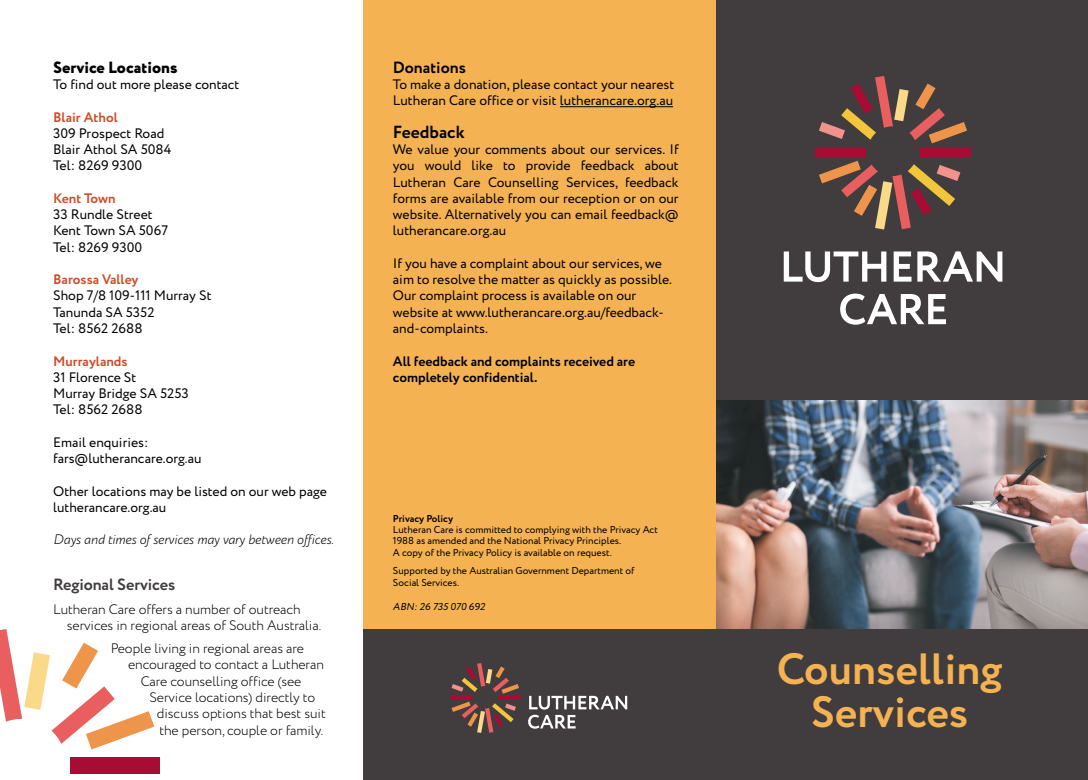
<style>
.page{position:relative;width:1088px;height:780px;background:#fff}
.page>*{position:absolute;margin:0;border:0;box-sizing:border-box;transform-origin:0 0}
.Location_Heading{font:700 43.75px/42.5px "Circe";color:#f4b253;text-align:center}
.Brochure_-_Body{font:700 17.5px "Circe";color:#000}
.Brochure_-_Body-2{font:800 16.25px "Circe";color:#000}
.Brochure_-_Crosshead{font:700 16.25px "Circe";letter-spacing:-.005em;color:#413c3d}
.Brochure_-_Body-3{font:700 16.25px "Circe";color:#000}
.Brochure_-_Body-4{font:13.75px/16.2px "Circe";color:#000}
.Brochure_-_Body-5{font:300 13.75px/16.2px "Circe";letter-spacing:-.005em;color:#000}
.Brochure_-_Body-6{font:700 13.75px/16.2px "Circe";color:#000}
.Brochure_-_Body-7{font:italic 300 13.75px "Circe";color:#000}
.Brochure_-_Body-8{font:700 13.75px "Circe";color:#cd4c28}
.FOLIO{font:10px/11.2px "Circe";color:#000}
.FOLIO-2{font:italic 10px "Circe";color:#000}
.FOLIO-3{font:700 10px "Circe";color:#000}
</style>
<div class="page">
<div style="left:716px;top:0;width:372px;height:402px;background:#413c3d"></div>
<img style="left:716px;top:400px;width:372px;height:229px">
<div style="left:363px;top:0;width:353px;height:639px;background:#f4b253"></div>
<div style="left:363px;top:629px;width:725px;height:151px;background:#413c3d"></div>
<div style="left:920px;top:148px;width:50px;height:9px;background:#a80b34"></div>
<div style="left:816px;top:148px;width:50px;height:9px;background:#a80b34"></div>
<svg style="left:819px;top:76px;width:148px;height:67px"></svg>
<svg style="left:819px;top:161px;width:141px;height:68px"></svg>
<svg style="left:784px;top:251px;width:102px;height:31px"></svg>
<svg style="left:893px;top:251px;width:18px;height:30px"></svg>
<svg style="left:917px;top:251px;width:85px;height:30px"></svg>
<svg style="left:840px;top:293px;width:106px;height:31px"></svg>
<div style="left:498px;top:695px;width:22px;height:5px;background:#a80b34"></div>
<div style="left:450px;top:695px;width:23px;height:5px;background:#a80b34"></div>
<svg style="left:451px;top:663px;width:68px;height:30px"></svg>
<svg style="left:451px;top:701px;width:65px;height:32px"></svg>
<svg style="left:528px;top:695px;width:99px;height:33px"></svg>
<hr style="left:560px;top:106px;width:113px;height:1px;background:#000">
<div style="left:71px;top:757px;width:89px;height:17px;background:#a80b34"></div>
<svg style="left:0;top:629px;width:154px;height:120px"></svg>
<p class="Brochure_-_Body-2" style="left:53px;top:56px;width:126px">Service Locations</p>
<p class="Brochure_-_Body-4" style="left:53px;top:77px;width:188px">To find out more please contact</p>
<p class="Brochure_-_Body-8" style="left:53px;top:108px;width:66px">Blair Athol</p>
<p class="Brochure_-_Body-4" style="left:53px;top:125px;width:113px">309 Prospect Road</p>
<p class="Brochure_-_Body-4" style="left:53px;top:142px;width:120px">Blair Athol SA 5084</p>
<p class="Brochure_-_Body-4" style="left:53px;top:158px;width:91px">Tel: 8269 9300</p>
<p class="Brochure_-_Body-8" style="left:53px;top:189px;width:64px">Kent Town</p>
<p class="Brochure_-_Body-4" style="left:53px;top:207px;width:101px">33 Rundle Street</p>
<p class="Brochure_-_Body-4" style="left:53px;top:223px;width:116px">Kent Town SA 5067</p>
<p class="Brochure_-_Body-4" style="left:53px;top:239px;width:91px">Tel: 8269 9300</p>
<p class="Brochure_-_Body-8" style="left:53px;top:270px;width:87px">Barossa Valley</p>
<p class="Brochure_-_Body-4" style="left:53px;top:288px;width:160px">Shop 7/8 109-111 Murray St</p>
<p class="Brochure_-_Body-4" style="left:53px;top:304px;width:103px">Tanunda SA 5352</p>
<p class="Brochure_-_Body-4" style="left:53px;top:320px;width:91px">Tel: 8562 2688</p>
<p class="Brochure_-_Body-8" style="left:53px;top:351px;width:76px">Murraylands</p>
<p class="Brochure_-_Body-4" style="left:53px;top:369px;width:85px">31 Florence St</p>
<p class="Brochure_-_Body-4" style="left:53px;top:385px;width:137px">Murray Bridge SA 5253</p>
<p class="Brochure_-_Body-4" style="left:53px;top:402px;width:91px">Tel: 8562 2688</p>
<p class="Brochure_-_Body-4" style="left:53px;top:434px;width:97px">Email enquiries:</p>
<p class="Brochure_-_Body-4" style="left:53px;top:450px;width:150px">fars@lutherancare.org.au</p>
<p class="Brochure_-_Body-4" style="left:53px;top:483px;width:275px">Other locations may be listed on our web page lutherancare.org.au</p>
<p class="Brochure_-_Body-7" style="left:53px;top:530px;width:282px">Days and times of services may vary between offices.</p>
<p class="Brochure_-_Crosshead" style="left:53px;top:573px;width:124px">Regional Services</p>
<p class="Brochure_-_Body-5" style="left:67px;top:601px;width:256px;text-indent:-14px">Lutheran Care offers a number of outreach services in regional areas of South Australia.</p>
<p class="Brochure_-_Body-5" style="left:111px;top:640px;width:195px">People living in regional areas are</p>
<p class="Brochure_-_Body-5" style="left:128px;top:657px;width:197px">encouraged to contact a Lutheran</p>
<p class="Brochure_-_Body-5" style="left:141px;top:673px;width:162px">Care counselling office (see</p>
<p class="Brochure_-_Body-5" style="left:149px;top:689px;width:167px">Service locations) directly to</p>
<p class="Brochure_-_Body-5" style="left:157px;top:705px;width:170px">discuss options that best suit</p>
<p class="Brochure_-_Body-5" style="left:159px;top:722px;width:165px">the person, couple or family.</p>
<p class="Brochure_-_Body-3" style="left:393px;top:56px;width:74px">Donations</p>
<p class="Brochure_-_Body-4" style="left:393px;top:77px;width:283px">To make a donation, please contact your nearest<br>Lutheran Care office or visit lutherancare.org.au</p>
<p class="Brochure_-_Body" style="left:393px;top:120px;width:73px">Feedback</p>
<p class="Brochure_-_Body-4" style="left:393px;top:142px;width:287px;text-align:justify">We value your comments about our services. If you would like to provide feedback about Lutheran Care Counselling Services, feedback forms are available from our reception or on our website. Alternatively you can email feedback@ lutherancare.org.au</p>
<p class="Brochure_-_Body-4" style="left:393px;top:255px;width:281px">If you have a complaint about our services, we aim to resolve the matter as quickly as possible.<br>Our complaint process is available on our website at www.lutherancare.org.au/feedback&shy;and-complaints.</p>
<p class="Brochure_-_Body-6" style="left:393px;top:353px;width:244px">All feedback and complaints received are completely confidential.</p>
<p class="FOLIO-3" style="left:393px;top:511px;width:62px">Privacy Policy</p>
<p class="FOLIO" style="left:393px;top:524px;width:266px">Lutheran Care is committed to complying with the Privacy Act<br>1988 as amended and the National Privacy Principles.</p>
<p class="FOLIO" style="left:393px;top:547px;width:220px">A copy of the Privacy Policy is available on request.</p>
<p class="FOLIO" style="left:393px;top:565px;width:243px">Supported by the Australian Government Department of<br>Social Services.</p>
<p class="FOLIO-2" style="left:393px;top:600px;width:93px">ABN: 26 735 070 692</p>
<p class="Location_Heading" style="left:777px;top:650px;width:227px">Counselling<br>Services</p>
</div>
